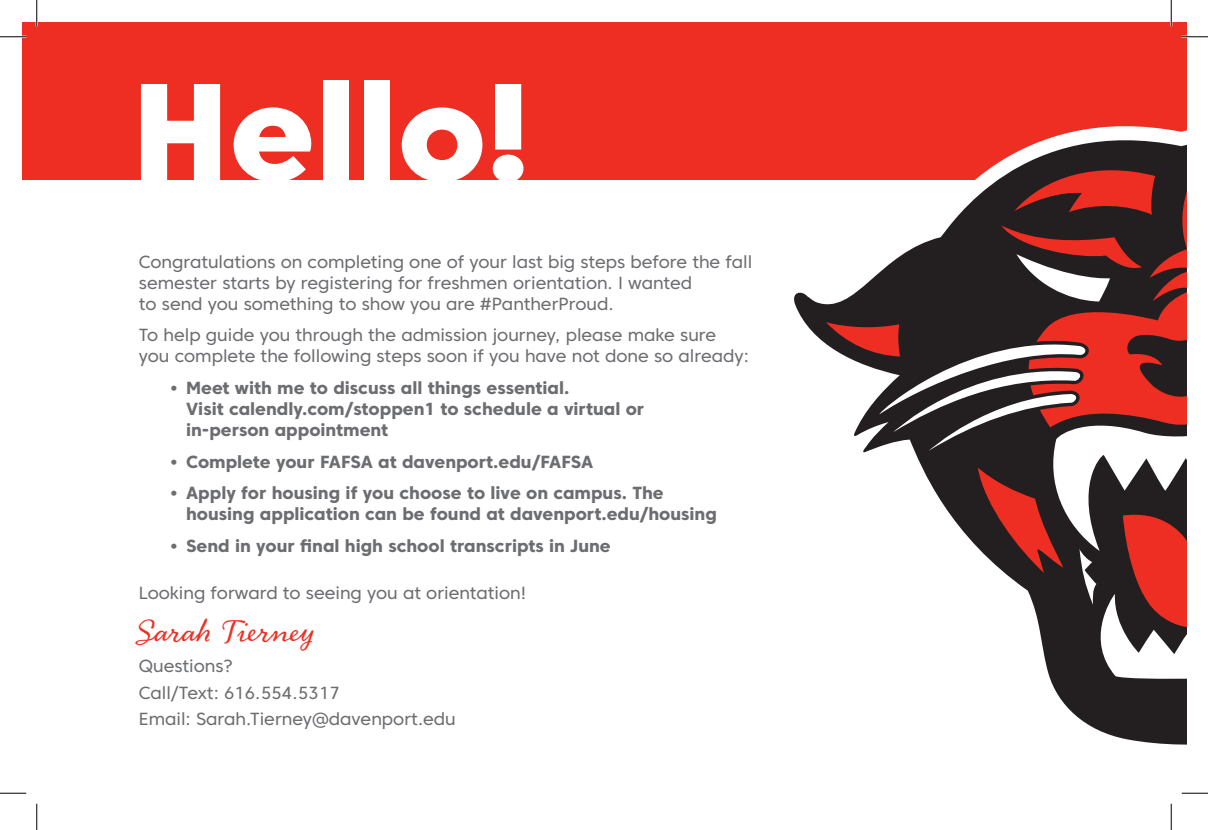
<style>
.page{position:relative;width:1208px;height:830px;background:#fff}
.page>*{position:absolute;margin:0;border:0;box-sizing:border-box;transform-origin:0 0}
.t1{font:800 137.9px "Core Sans C 85";color:#fff}
.t2{font:35px "Handsome Pro Nib";letter-spacing:.06em;color:#ee2e22}
.t3{font:17.5px/21px "Core Sans C 45";color:#6c6d70}
.t4{font:800 17.5px/21px "Core Sans C 75";color:#6c6d70}
</style>
<div class="page">
<div style="left:22px;top:22px;width:1164px;height:158px;background:#ee2e22"></div>
<svg style="left:794px;top:126px;width:392px;height:619px"></svg>
<svg style="left:1028px;top:148px;width:158px;height:174px;background:#492624"></svg>
<svg style="left:1014px;top:161px;width:141px;height:54px;background:#812722"></svg>
<svg style="left:1001px;top:225px;width:141px;height:76px;background:#644342"></svg>
<svg style="left:826px;top:322px;width:360px;height:359px"></svg>
<hr style="left:0;top:36px;width:26px;height:2px;background:#fff">
<hr style="left:1181px;top:36px;width:27px;height:2px;background:#fff">
<hr style="left:36px;top:0;width:2px;height:26px;background:#fff">
<hr style="left:1170px;top:0;width:2px;height:26px;background:#fff">
<svg style="left:0;top:36px;width:26px;height:1px"></svg>
<svg style="left:1181px;top:36px;width:27px;height:1px"></svg>
<svg style="left:0;top:792px;width:26px;height:1px"></svg>
<svg style="left:1181px;top:792px;width:27px;height:1px"></svg>
<svg style="left:36px;top:0;width:1px;height:26px"></svg>
<svg style="left:36px;top:803px;width:1px;height:27px"></svg>
<svg style="left:1170px;top:0;width:1px;height:26px"></svg>
<svg style="left:1170px;top:803px;width:1px;height:27px"></svg>
<h1 class="t1" style="left:131px;top:46px;width:400px">Hello!</h1>
<p class="t3" style="left:139px;top:251px;width:615px">Congratulations on completing one of your last big steps before the fall semester starts by registering for freshmen orientation. I wanted<br>to send you something to show you are #PantherProud.</p>
<p class="t3" style="left:139px;top:324px;width:611px">To help guide you through the admission journey, please make sure you complete the following steps soon if you have not done so already:</p>
<p class="t4" style="left:186px;top:377px;width:459px;text-indent:-16px">• Meet with me to discuss all things essential.<br>Visit calendly.com/stoppen1 to schedule a virtual or in-person appointment</p>
<p class="t4" style="left:170px;top:450px;width:424px">• Complete your FAFSA at davenport.edu/FAFSA</p>
<p class="t4" style="left:186px;top:482px;width:532px;text-indent:-16px">• Apply for housing if you choose to live on campus. The housing application can be found at davenport.edu/housing</p>
<p class="t4" style="left:170px;top:534px;width:442px">• Send in your final high school transcripts in June</p>
<p class="t3" style="left:139px;top:582px;width:389px">Looking forward to seeing you at orientation!</p>
<h2 class="t2" style="left:139px;top:611px;width:177px">Sarah Tierney</h2>
<p class="t3" style="left:139px;top:653px;width:318px;line-height:26.2px">Questions?<br>Call/Text: 616.554.5317<br>Email: Sarah.Tierney@davenport.edu</p>
</div>
